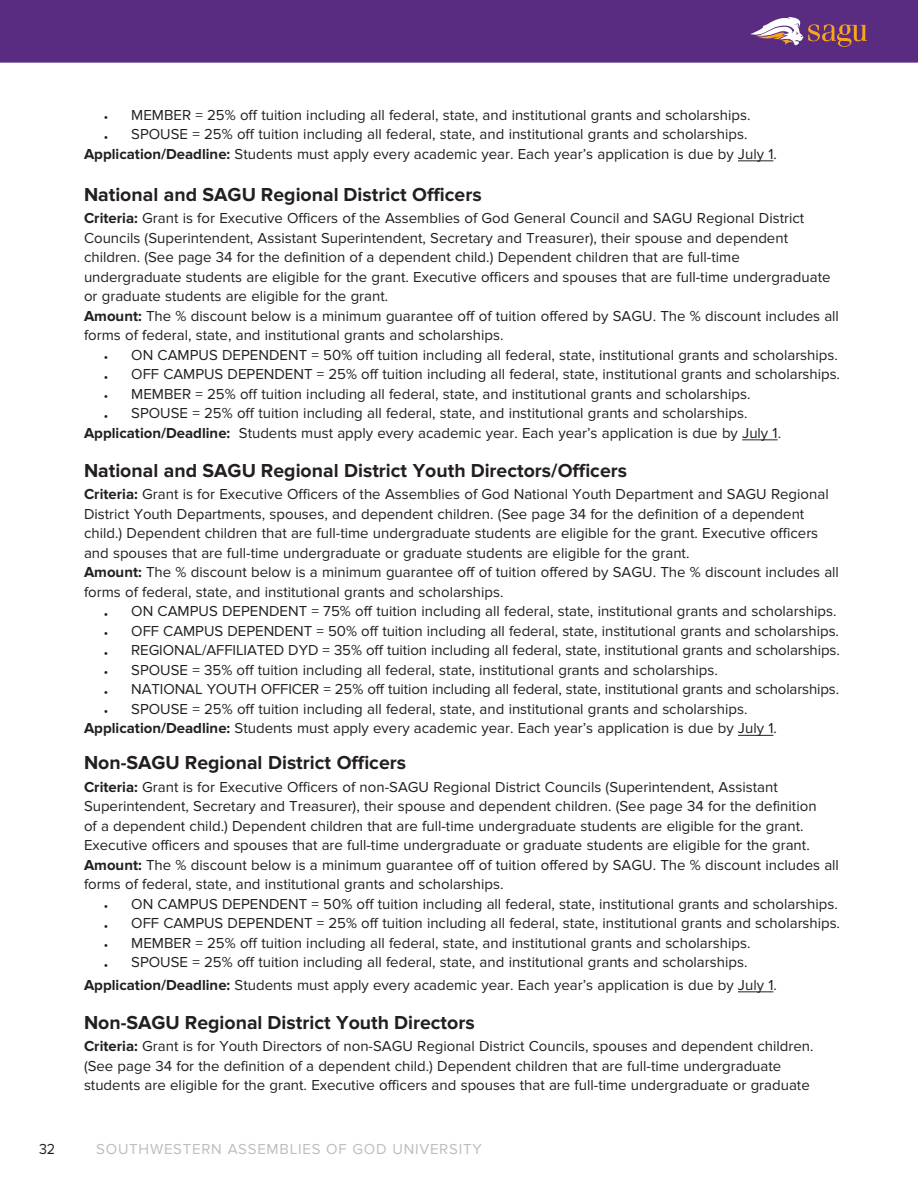
<style>
.page{position:relative;width:918px;height:1188px;background:#fff}
.page>*{position:absolute;margin:0;border:0;box-sizing:border-box;transform-origin:0 0}
.New_Style_Sheet_7{font:700 19.5px "Proxima Nova";color:#231f20}
.New_Style_Sheet_7-2{font:15px/19.5px "Proxima Nova";color:#231f20}
.t1{font:15px "Proxima Nova";letter-spacing:.05em;color:#bcbdc0}
.New_Style_Sheet_7-3{font:15px "Proxima Nova";color:#231f20;scale:.95 1}
.s1{font-weight:700}
</style>
<div class="page">
<div style="left:0;top:0;width:918px;height:63px;background:#592c82"></div>
<svg style="left:748px;top:16px;width:119px;height:31px;background:#8a5f88"></svg>
<hr style="left:738px;top:161px;width:35px;height:1px;background:#231f20">
<hr style="left:742px;top:440px;width:36px;height:1px;background:#231f20">
<hr style="left:738px;top:735px;width:35px;height:1px;background:#231f20">
<hr style="left:738px;top:992px;width:35px;height:1px;background:#231f20">
<p class="New_Style_Sheet_7-2" style="left:104px;top:105px;width:648px"><sub>•</sub> MEMBER = 25% off tuition including all federal, state, and institutional grants and scholarships.</p>
<p class="New_Style_Sheet_7-2" style="left:104px;top:125px;width:645px"><sub>•</sub> SPOUSE = 25% off tuition including all federal, state, and institutional grants and scholarships.</p>
<p class="New_Style_Sheet_7-2" style="left:84px;top:144px;width:694px"><span class="s1">Application/Deadline:</span> Students must apply every academic year. Each year’s application is due by July 1.</p>
<p class="New_Style_Sheet_7" style="left:84px;top:183px;width:399px">National and SAGU Regional District Officers</p>
<p class="New_Style_Sheet_7-2" style="left:84px;top:209px;width:748px"><span class="s1">Criteria:</span> Grant is for Executive Officers of the Assemblies of God General Council and SAGU Regional District Councils (Superintendent, Assistant Superintendent, Secretary and Treasurer), their spouse and dependent children. (See page 34 for the definition of a dependent child.) Dependent children that are full-time undergraduate students are eligible for the grant. Executive officers and spouses that are full-time undergraduate or graduate students are eligible for the grant.</p>
<p class="New_Style_Sheet_7-2" style="left:84px;top:306px;width:757px"><span class="s1">Amount:</span> The % discount below is a minimum guarantee off of tuition offered by SAGU. The % discount includes all forms of federal, state, and institutional grants and scholarships.</p>
<p class="New_Style_Sheet_7-2" style="left:104px;top:345px;width:735px"><sub>•</sub> ON CAMPUS DEPENDENT = 50% off tuition including all federal, state, institutional grants and scholarships.</p>
<p class="New_Style_Sheet_7-2" style="left:104px;top:365px;width:737px"><sub>•</sub> OFF CAMPUS DEPENDENT = 25% off tuition including all federal, state, institutional grants and scholarships.</p>
<p class="New_Style_Sheet_7-2" style="left:104px;top:384px;width:648px"><sub>•</sub> MEMBER = 25% off tuition including all federal, state, and institutional grants and scholarships.</p>
<p class="New_Style_Sheet_7-2" style="left:104px;top:404px;width:645px"><sub>•</sub> SPOUSE = 25% off tuition including all federal, state, and institutional grants and scholarships.</p>
<p class="New_Style_Sheet_7-2" style="left:84px;top:423px;width:699px"><span class="s1">Application/Deadline:</span> Students must apply every academic year. Each year’s application is due by July 1.</p>
<p class="New_Style_Sheet_7" style="left:84px;top:459px;width:545px">National and SAGU Regional District Youth Directors/Officers</p>
<p class="New_Style_Sheet_7-2" style="left:84px;top:485px;width:746px"><span class="s1">Criteria:</span> Grant is for Executive Officers of the Assemblies of God National Youth Department and SAGU Regional District Youth Departments, spouses, and dependent children. (See page 34 for the definition of a dependent child.) Dependent children that are full-time undergraduate students are eligible for the grant. Executive officers and spouses that are full-time undergraduate or graduate students are eligible for the grant.</p>
<p class="New_Style_Sheet_7-2" style="left:84px;top:563px;width:757px"><span class="s1">Amount:</span> The % discount below is a minimum guarantee off of tuition offered by SAGU. The % discount includes all forms of federal, state, and institutional grants and scholarships.</p>
<p class="New_Style_Sheet_7-2" style="left:104px;top:602px;width:734px"><sub>•</sub> ON CAMPUS DEPENDENT = 75% off tuition including all federal, state, institutional grants and scholarships.</p>
<p class="New_Style_Sheet_7-2" style="left:104px;top:621px;width:736px"><sub>•</sub> OFF CAMPUS DEPENDENT = 50% off tuition including all federal, state, institutional grants and scholarships.</p>
<p class="New_Style_Sheet_7-2" style="left:104px;top:641px;width:737px"><sub>•</sub> REGIONAL/AFFILIATED DYD = 35% off tuition including all federal, state, institutional grants and scholarships.</p>
<p class="New_Style_Sheet_7-2" style="left:104px;top:660px;width:615px"><sub>•</sub> SPOUSE = 35% off tuition including all federal, state, institutional grants and scholarships.</p>
<p class="New_Style_Sheet_7-2" style="left:104px;top:680px;width:737px"><sub>•</sub> NATIONAL YOUTH OFFICER = 25% off tuition including all federal, state, institutional grants and scholarships.</p>
<p class="New_Style_Sheet_7-2" style="left:104px;top:699px;width:645px"><sub>•</sub> SPOUSE = 25% off tuition including all federal, state, and institutional grants and scholarships.</p>
<p class="New_Style_Sheet_7-2" style="left:84px;top:719px;width:694px"><span class="s1">Application/Deadline:</span> Students must apply every academic year. Each year’s application is due by July 1.</p>
<p class="New_Style_Sheet_7" style="left:84px;top:752px;width:324px">Non-SAGU Regional District Officers</p>
<p class="New_Style_Sheet_7-2" style="left:84px;top:777px;width:757px"><span class="s1">Criteria:</span> Grant is for Executive Officers of non-SAGU Regional District Councils (Superintendent, Assistant Superintendent, Secretary and Treasurer), their spouse and dependent children. (See page 34 for the definition<br>of a dependent child.) Dependent children that are full-time undergraduate students are eligible for the grant.<br>Executive officers and spouses that are full-time undergraduate or graduate students are eligible for the grant.<br><span class="s1">Amount:</span> The % discount below is a minimum guarantee off of tuition offered by SAGU. The % discount includes all forms of federal, state, and institutional grants and scholarships.</p>
<p class="New_Style_Sheet_7-2" style="left:104px;top:894px;width:735px"><sub>•</sub> ON CAMPUS DEPENDENT = 50% off tuition including all federal, state, institutional grants and scholarships.</p>
<p class="New_Style_Sheet_7-2" style="left:104px;top:914px;width:737px"><sub>•</sub> OFF CAMPUS DEPENDENT = 25% off tuition including all federal, state, institutional grants and scholarships.</p>
<p class="New_Style_Sheet_7-2" style="left:104px;top:933px;width:648px"><sub>•</sub> MEMBER = 25% off tuition including all federal, state, and institutional grants and scholarships.</p>
<p class="New_Style_Sheet_7-2" style="left:104px;top:953px;width:645px"><sub>•</sub> SPOUSE = 25% off tuition including all federal, state, and institutional grants and scholarships.</p>
<p class="New_Style_Sheet_7-2" style="left:84px;top:975px;width:694px"><span class="s1">Application/Deadline:</span> Students must apply every academic year. Each year’s application is due by July 1.</p>
<p class="New_Style_Sheet_7" style="left:84px;top:1011px;width:392px">Non-SAGU Regional District Youth Directors</p>
<p class="New_Style_Sheet_7-2" style="left:84px;top:1037px;width:731px"><span class="s1">Criteria:</span> Grant is for Youth Directors of non-SAGU Regional District Councils, spouses and dependent children. (See page 34 for the definition of a dependent child.) Dependent children that are full-time undergraduate students are eligible for the grant. Executive officers and spouses that are full-time undergraduate or graduate</p>
<p class="New_Style_Sheet_7-3" style="left:39px;top:1141px;width:19px">32</p>
<p class="t1" style="left:96px;top:1140px;width:387px">SOUTHWESTERN ASSEMBLIES OF GOD UNIVERSITY</p>
</div>
